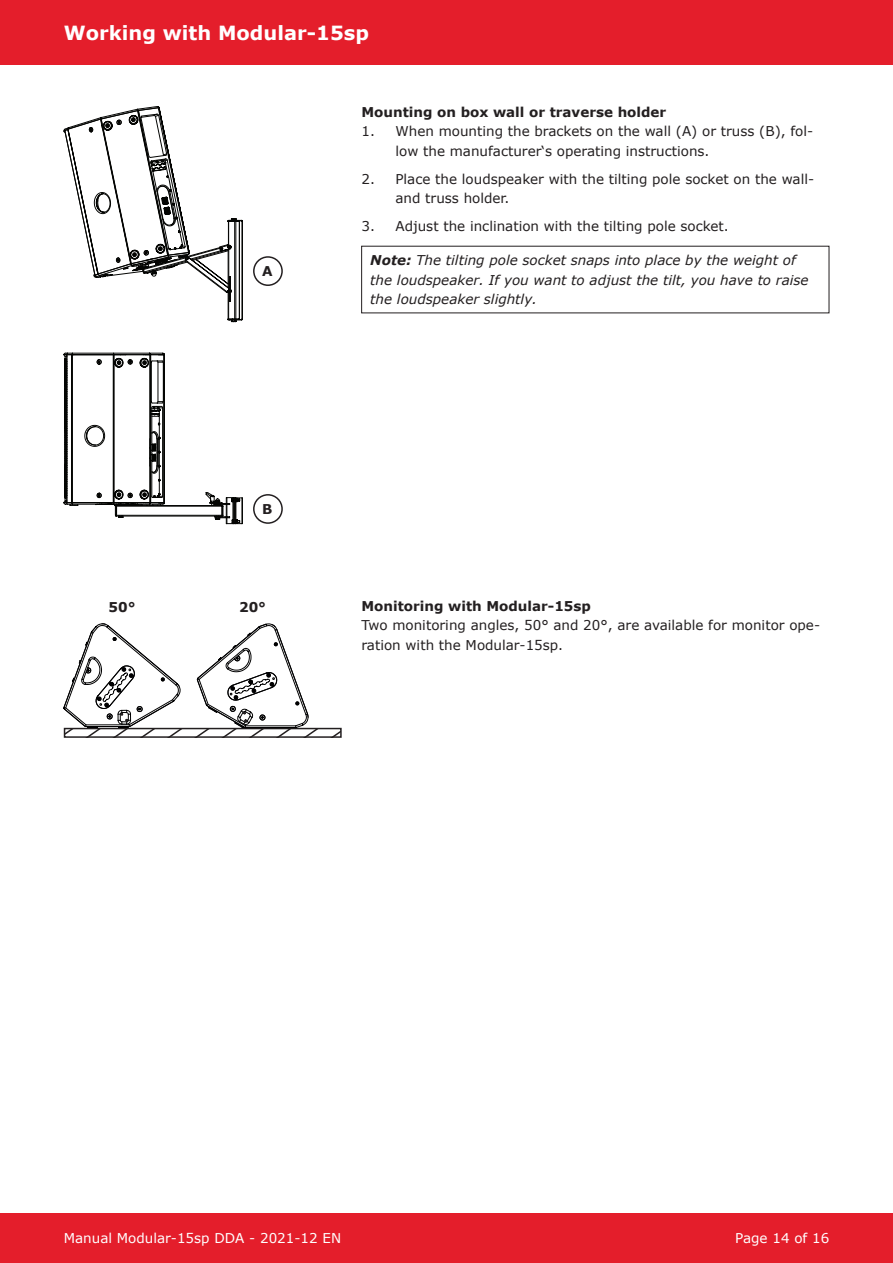
<style>
.page{position:relative;width:893px;height:1263px;background:#fff}
.page>*{position:absolute;margin:0;border:0;box-sizing:border-box;transform-origin:0 0}
.t1{font:700 19.5px "Verdana";color:#fff}
.t2{font:13.5px/19.5px "Verdana";color:#231f20}
.t3{font:italic 13.5px/19.5px "Verdana";color:#231f20}
.t4{font:700 13.5px "Verdana";color:#231f20}
.t5{font:13.5px "Verdana";color:#fff}
.s1{font-weight:700}
</style>
<div class="page">
<div style="left:0;top:0;width:893px;height:64px;background:#e41e2b"></div>
<div style="left:0;top:1212px;width:893px;height:51px;background:#e41e2b"></div>
<div style="left:64px;top:728px;width:278px;height:10px;border:2px solid #231f20"></div>
<svg style="left:63px;top:623px;width:278px;height:114px"></svg>
<svg style="left:63px;top:106px;width:180px;height:216px"></svg>
<div style="left:253px;top:256px;width:30px;height:30px;border:2px solid #231f20;border-radius:50%"></div>
<svg style="left:64px;top:353px;width:179px;height:171px"></svg>
<div style="left:253px;top:494px;width:30px;height:30px;border:2px solid #231f20;border-radius:50%"></div>
<h1 class="t1" style="left:64px;top:20px;width:307px">Working with Modular-15sp</h1>
<p class="t4" style="left:262px;top:262px;width:12px">A</p>
<p class="t4" style="left:262px;top:500px;width:12px">B</p>
<p class="t4" style="left:108px;top:598px;width:29px">50°</p>
<p class="t4" style="left:239px;top:598px;width:29px">20°</p>
<p class="t4" style="left:361px;top:102px;width:306px">Mounting on box wall or traverse holder</p>
<p class="t2" style="left:395px;top:121px;width:419px;text-indent:-34px">1. When mounting the brackets on the wall (A) or truss (B), fol&shy;low the manufacturer‘s operating instructions.</p>
<p class="t2" style="left:395px;top:169px;width:420px;text-indent:-34px">2. Place the loudspeaker with the tilting pole socket on the wall&shy;and truss holder.</p>
<p class="t2" style="left:361px;top:216px;width:369px">3. Adjust the inclination with the tilting pole socket.</p>
<p class="t3" style="left:370px;top:250px;width:440px"><span class="s1">Note:</span> The tilting pole socket snaps into place by the weight of the loudspeaker. If you want to adjust the tilt, you have to raise the loudspeaker slightly.</p>
<p class="t4" style="left:361px;top:596px;width:231px">Monitoring with Modular-15sp</p>
<p class="t2" style="left:361px;top:615px;width:460px">Two monitoring angles, 50° and 20°, are available for monitor ope&shy;ration with the Modular-15sp.</p>
<p class="t5" style="left:64px;top:1228px;width:279px">Manual Modular-15sp DDA - 2021-12 EN</p>
<p class="t5" style="left:735px;top:1228px;width:95px">Page 14 of 16</p>
</div>
